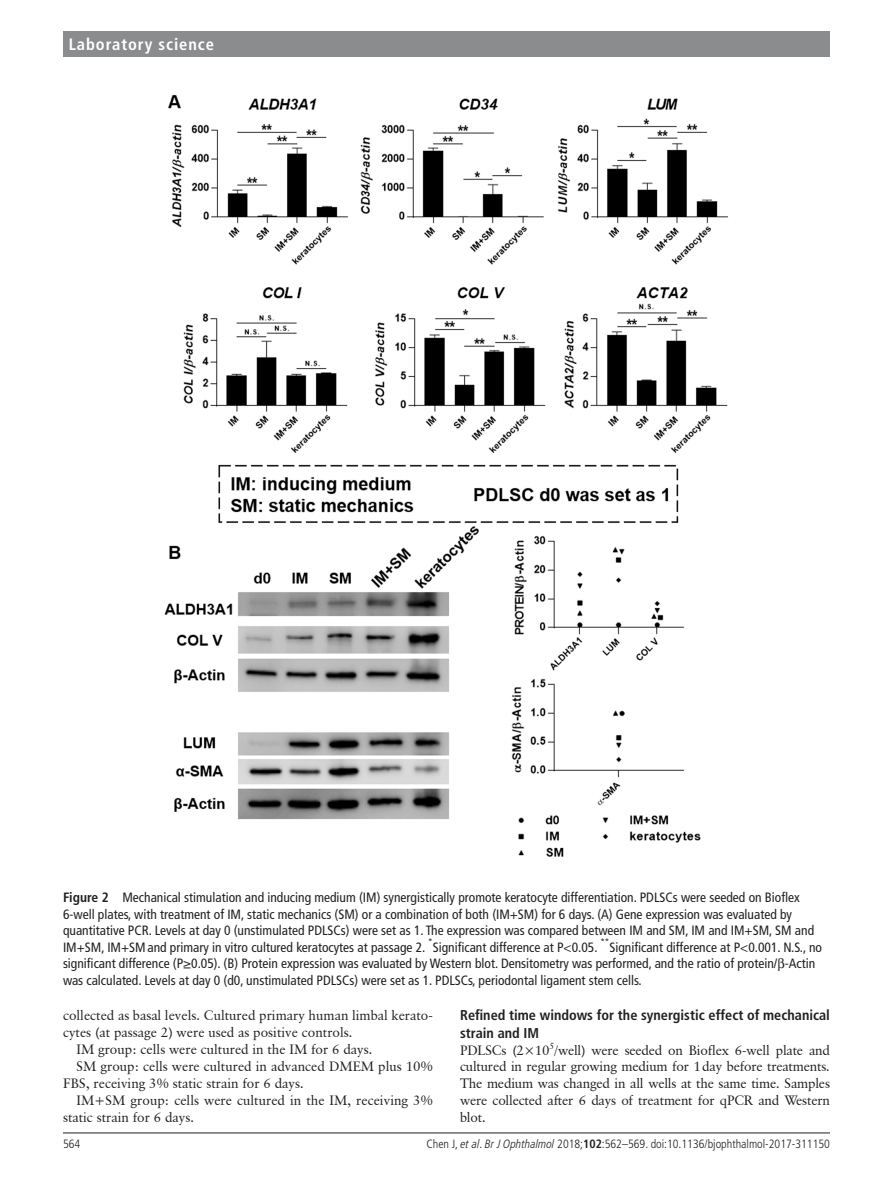
<style>
.page{position:relative;width:893px;height:1191px;background:#fff}
.page>*{position:absolute;margin:0;border:0;box-sizing:border-box;transform-origin:0 0}
.t1{font:700 condensed 16.5px "Frutiger LT Pro";letter-spacing:.055em;color:#fff}
.t2{font:700 condensed 14.25px/17.2px "Frutiger LT Pro";color:#231f20}
.t3{font:condensed 13.5px/16.5px "Frutiger LT Pro";color:#231f20}
.t4{font:13.5px/16.8px "Classical Garamond BT";color:#231f20;text-align:justify}
.t5{font:300 condensed 12px "Frutiger LT Pro";color:#231f20}
.t6{font:condensed 9px "Frutiger LT Pro";color:#231f20}
.t7{font:9px "Classical Garamond BT";color:#231f20}
.s1{font-weight:700}
.s2{font-style:italic}
</style>
<div class="page">
<hr style="left:63px;top:1132px;width:767px;height:1px;background:#231f20">
<div style="left:63px;top:31px;width:767px;height:25px;background:#8a8c8e"></div>
<img style="left:164px;top:94px;width:564px;height:763px">
<p class="t1" style="left:69px;top:34px;width:147px">Laboratory science</p>
<p class="t3" style="left:63px;top:889px;width:753px"><span class="s1">Figure 2</span> Mechanical stimulation and inducing medium (IM) synergistically promote keratocyte differentiation. PDLSCs were seeded on Bioflex 6-well plates, with treatment of IM, static mechanics (SM) or a combination of both (IM+SM) for 6 days. (A) Gene expression was evaluated by quantitative PCR. Levels at day 0 (unstimulated PDLSCs) were set as 1. The expression was compared between IM and SM, IM and IM+SM, SM and IM+SM, IM+SMand primary in vitro cultured keratocytes at passage 2. <sup>*</sup>Significant difference at P&lt;0.05.</p>
<p class="t6" style="left:600px;top:937px;width:10px">**</p>
<p class="t3" style="left:63px;top:938px;width:760px;text-indent:546px">Significant difference at P&lt;0.001. N.S., no significant difference (P≥0.05). (B) Protein expression was evaluated by Western blot. Densitometry was performed, and the ratio of protein/ -Actin was calculated. Levels at day 0 (d0, unstimulated PDLSCs) were set as 1. PDLSCs, periodontal ligament stem cells.</p>
<p class="t4" style="left:63px;top:1006px;width:371px">collected as basal levels. Cultured primary human limbal kerato-</p>
<p class="t4" style="left:63px;top:1023px;width:291px">cytes (at passage 2) were used as positive controls.</p>
<p class="t4" style="left:76px;top:1040px;width:298px">IM group: cells were cultured in the IM for 6 days.</p>
<p class="t4" style="left:76px;top:1057px;width:358px">SM group: cells were cultured in advanced DMEM plus 10%</p>
<p class="t4" style="left:63px;top:1074px;width:242px">FBS, receiving 3% static strain for 6 days.</p>
<p class="t4" style="left:76px;top:1091px;width:358px">IM+SM group: cells were cultured in the IM, receiving 3%</p>
<p class="t4" style="left:63px;top:1108px;width:133px">static strain for 6 days.</p>
<p class="t2" style="left:460px;top:1007px;width:371px">Refined time windows for the synergistic effect of mechanical strain and IM</p>
<p class="t4" style="left:460px;top:1041px;width:371px">PDLSCs (2×10 /well) were seeded on Bioflex 6-well plate and</p>
<p class="t7" style="left:550px;top:1039px;width:6px">5</p>
<p class="t4" style="left:460px;top:1058px;width:371px">cultured in regular growing medium for 1day before treatments.<br>The medium was changed in all wells at the same time. Samples were collected after 6 days of treatment for qPCR and Western blot.</p>
<p class="t5" style="left:63px;top:1136px;width:19px">564</p>
<p class="t5" style="left:426px;top:1136px;width:405px">Chen J, <span class="s2">et al</span>. <span class="s2">Br J Ophthalmol</span> 2018;<span class="s1">102</span>:562–569. doi:10.1136/bjophthalmol-2017-311150</p>
</div>
